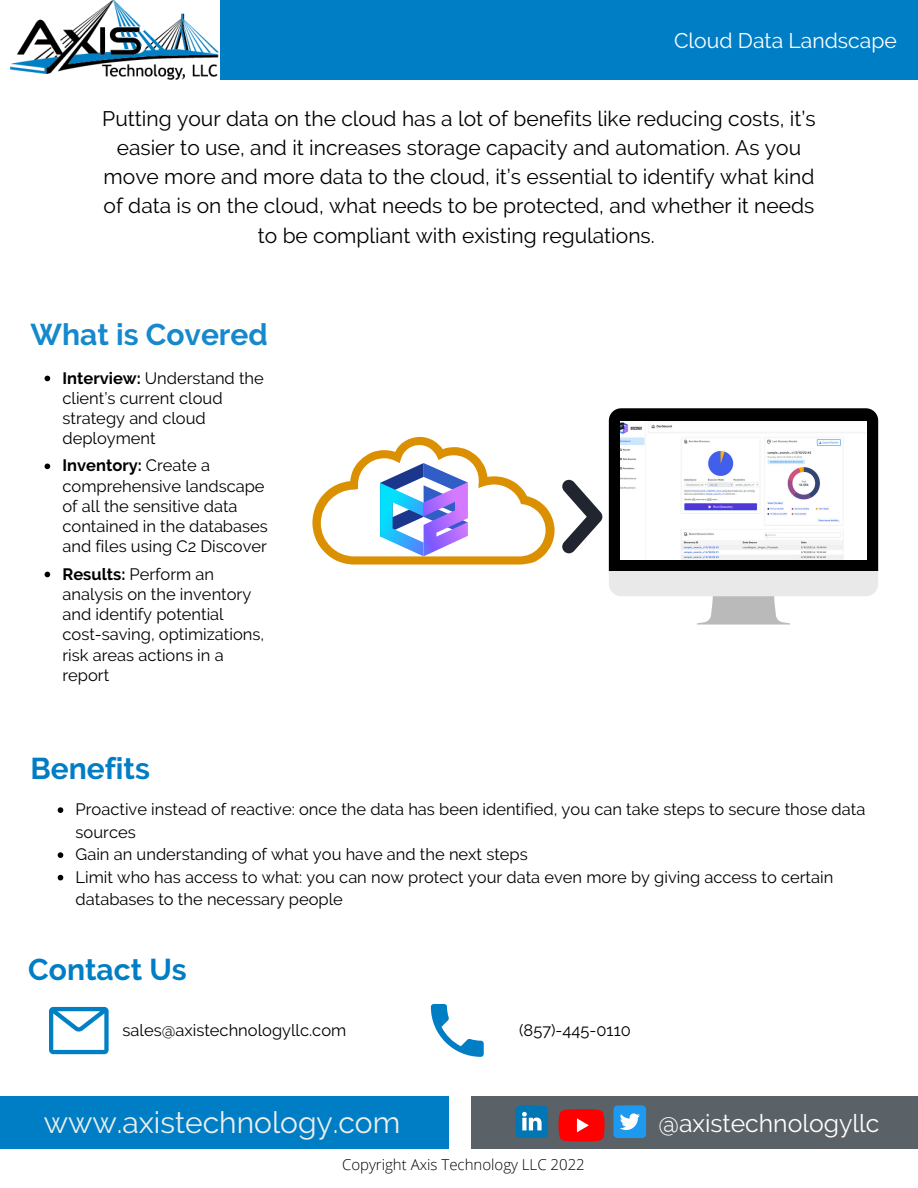
<style>
.page{position:relative;width:918px;height:1188px;background:#fff}
.page>*{position:absolute;margin:0;border:0;box-sizing:border-box;transform-origin:0 0}
.t1{font:30px "Raleway";color:#eeeeec}
.t2{font:700 30px "Raleway";color:#007ec5}
.t3{font:700 30px "Raleway";color:#1589cc}
.t4{font:24.75px "Raleway";color:#fff}
.t5{font:21.15px "Raleway";color:#fff}
.t6{font:21px/29.2px "Raleway";color:#000;text-align:center}
.t7{font:16.5px/20.2px "Raleway";color:#000}
.t8{font:300 15px "Open Sans";color:#000}
.s1{font-weight:700}
</style>
<div class="page">
<div style="left:0;top:1096px;width:449px;height:53px;background:#007ec5"></div>
<div style="left:471px;top:1096px;width:447px;height:53px;background:#5b6267"></div>
<svg style="left:515px;top:1105px;width:33px;height:33px"></svg>
<svg style="left:559px;top:1109px;width:46px;height:33px;background:#f21515"></svg>
<div style="left:613px;top:1105px;width:33px;height:33px;background:#1d9af0;border-radius:4px"></div>
<svg style="left:620px;top:1113px;width:20px;height:17px"></svg>
<svg style="left:49px;top:1007px;width:60px;height:47px"></svg>
<svg style="left:431px;top:1004px;width:53px;height:53px"></svg>
<div style="left:220px;top:0;width:698px;height:80px;background:#007ec5"></div>
<img style="left:11px;top:0;width:208px;height:80px">
<svg style="left:312px;top:437px;width:243px;height:128px"></svg>
<svg style="left:562px;top:480px;width:41px;height:73px"></svg>
<svg style="left:609px;top:408px;width:269px;height:163px;background:#0d0d0d"></svg>
<svg style="left:609px;top:571px;width:269px;height:54px"></svg>
<img style="left:620px;top:421px;width:246px;height:138px">
<svg style="left:58px;top:807px;width:5px;height:6px"></svg>
<svg style="left:58px;top:852px;width:5px;height:6px"></svg>
<svg style="left:58px;top:875px;width:5px;height:5px"></svg>
<svg style="left:45px;top:376px;width:5px;height:5px"></svg>
<svg style="left:45px;top:572px;width:5px;height:5px"></svg>
<svg style="left:45px;top:464px;width:5px;height:5px"></svg>
<p class="t5" style="left:674px;top:28px;width:224px">Cloud Data Landscape</p>
<p class="t6" style="left:102px;top:104px;width:715px">Putting your data on the cloud has a lot of benefits like reducing costs, it’s easier to use, and it increases storage capacity and automation. As you move more and more data to the cloud, it’s essential to identify what kind of data is on the cloud, what needs to be protected, and whether it needs to be compliant with existing regulations.</p>
<h1 class="t3" style="left:30px;top:318px;width:239px">What is Covered</h1>
<p class="t7" style="left:62px;top:368px;width:203px"><span class="s1">Interview:</span> Understand the client’s current cloud strategy and cloud deployment</p>
<p class="t7" style="left:62px;top:455px;width:207px"><span class="s1">Inventory:</span> Create a comprehensive landscape of all the sensitive data contained in the databases and files using C2 Discover</p>
<p class="t7" style="left:62px;top:564px;width:203px"><span class="s1">Results:</span> Perform an analysis on the inventory and identify potential cost-saving, optimizations, risk areas actions in a report</p>
<h1 class="t2" style="left:30px;top:751px;width:121px">Benefits</h1>
<p class="t7" style="left:76px;top:798px;width:791px;line-height:22.5px">Proactive instead of reactive: once the data has been identified, you can take steps to secure those data sources<br>Gain an understanding of what you have and the next steps<br>Limit who has access to what: you can now protect your data even more by giving access to certain databases to the necessary people</p>
<h1 class="t2" style="left:28px;top:953px;width:160px">Contact Us</h1>
<p class="t7" style="left:123px;top:1020px;width:225px">sales@axistechnologyllc.com</p>
<p class="t7" style="left:519px;top:1020px;width:113px">(857)-445-0110</p>
<h1 class="t1" style="left:44px;top:1105px;width:358px">www.axistechnology.com</h1>
<p class="t8" style="left:342px;top:1154px;width:244px">Copyright Axis Technology LLC 2022</p>
<h2 class="t4" style="left:658px;top:1109px;width:223px">@axistechnologyllc</h2>
</div>
